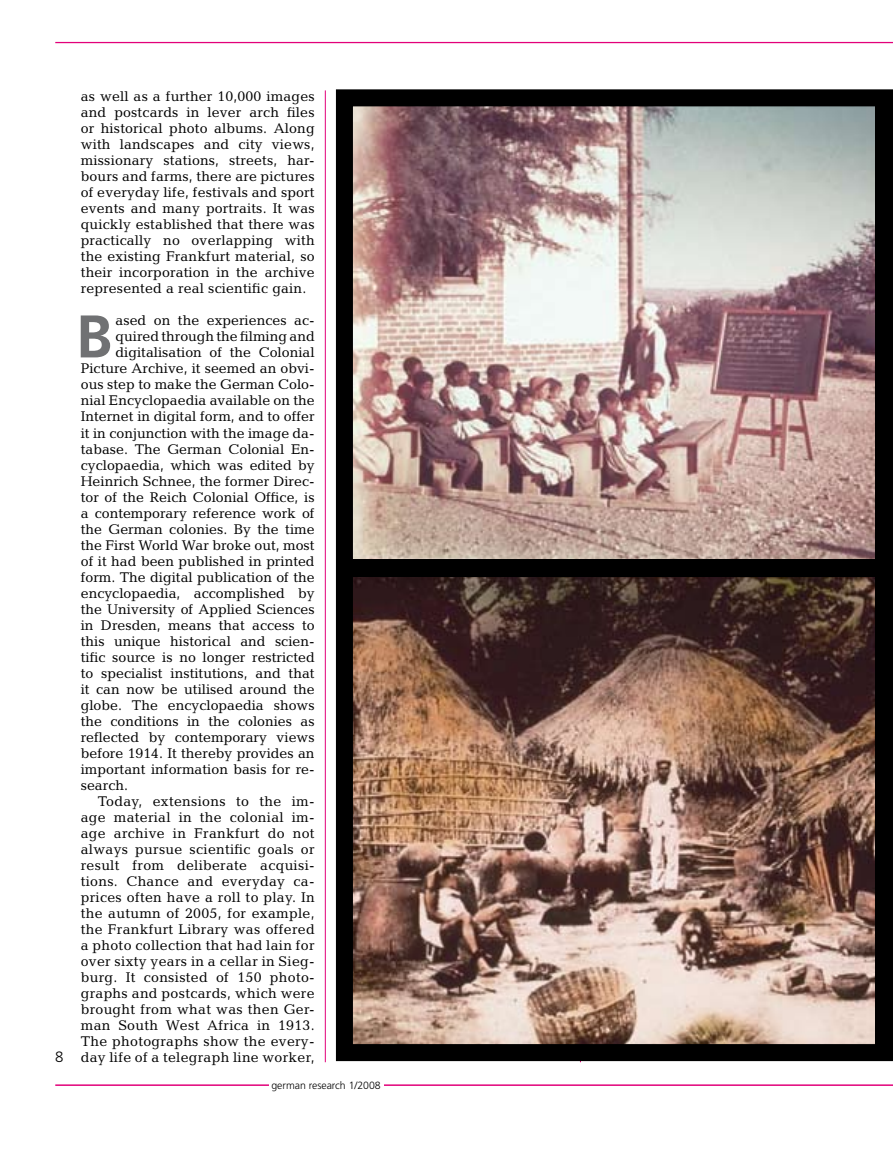
<style>
.page{position:relative;width:893px;height:1149px;background:#fff}
.page>*{position:absolute;margin:0;border:0;box-sizing:border-box;transform-origin:0 0}
.t1{font:700 60px "Frutiger LT Std";color:#707173}
.t2{font:300 15px "Frutiger LT Std";color:#000}
.t3{font:14.1px/16px "Candida Std";color:#000;text-align:justify}
.t4{font:14.1px "Candida Std";letter-spacing:.02em;color:#000}
.t5{font:300 10.5px "Frutiger LT Std";color:#000}
</style>
<div class="page">
<hr style="left:325px;top:90px;width:1px;height:971px;background:#e2007a">
<hr style="left:580px;top:90px;width:1px;height:971px;background:#e2007a">
<hr style="left:55px;top:1084px;width:838px;height:1px;background:#e2007a">
<hr style="left:55px;top:42px;width:838px;height:1px;background:#e2007a">
<div style="left:269px;top:1074px;width:114px;height:20px;background:#fff"></div>
<img style="left:336px;top:89px;width:557px;height:971px">
<p class="t2" style="left:55px;top:1047px;width:10px">8</p>
<p class="t3" style="left:81px;top:88px;width:235px">as well as a further 10,000 images and postcards in lever arch files or historical photo albums. Along with landscapes and city views, missionary stations, streets, har&shy;bours and farms, there are pictures of everyday life, festivals and sport events and many portraits. It was quickly established that there was practically no overlapping with the existing Frankfurt material, so their incorporation in the archive represented a real scientific gain.</p>
<h1 class="t1" style="left:76px;top:301px;width:38px">B</h1>
<p class="t3" style="left:116px;top:312px;width:201px">ased on the experiences ac-</p>
<p class="t3" style="left:116px;top:328px;width:201px">quired through the filming and</p>
<p class="t3" style="left:116px;top:344px;width:201px">digitalisation of the Colonial</p>
<p class="t3" style="left:81px;top:360px;width:235px">Picture Archive, it seemed an obvi-</p>
<p class="t3" style="left:81px;top:376px;width:235px">ous step to make the German Colo-</p>
<p class="t3" style="left:81px;top:392px;width:235px">nial Encyclopaedia available on the</p>
<p class="t3" style="left:81px;top:408px;width:235px">Internet in digital form, and to offer</p>
<p class="t3" style="left:81px;top:424px;width:235px">it in conjunction with the image da-</p>
<p class="t3" style="left:81px;top:440px;width:235px">tabase. The German Colonial En-</p>
<p class="t3" style="left:81px;top:456px;width:235px">cyclopaedia, which was edited by</p>
<p class="t3" style="left:81px;top:472px;width:235px">Heinrich Schnee, the former Direc-</p>
<p class="t3" style="left:81px;top:488px;width:235px">tor of the Reich Colonial Office, is</p>
<p class="t3" style="left:81px;top:504px;width:235px">a contemporary reference work of</p>
<p class="t3" style="left:81px;top:520px;width:235px">the German colonies. By the time</p>
<p class="t3" style="left:81px;top:536px;width:235px">the First World War broke out, most</p>
<p class="t3" style="left:81px;top:552px;width:235px">of it had been published in printed</p>
<p class="t3" style="left:81px;top:568px;width:235px">form. The digital publication of the</p>
<p class="t3" style="left:81px;top:584px;width:235px">encyclopaedia, accomplished by</p>
<p class="t3" style="left:81px;top:600px;width:235px">the University of Applied Sciences</p>
<p class="t3" style="left:81px;top:616px;width:235px">in Dresden, means that access to</p>
<p class="t3" style="left:81px;top:632px;width:235px">this unique historical and scien-</p>
<p class="t3" style="left:81px;top:648px;width:235px">tific source is no longer restricted</p>
<p class="t3" style="left:81px;top:664px;width:235px">to specialist institutions, and that</p>
<p class="t3" style="left:81px;top:680px;width:235px">it can now be utilised around the</p>
<p class="t3" style="left:81px;top:696px;width:235px">globe. The encyclopaedia shows</p>
<p class="t3" style="left:81px;top:712px;width:235px">the conditions in the colonies as</p>
<p class="t3" style="left:81px;top:728px;width:235px">reflected by contemporary views</p>
<p class="t3" style="left:81px;top:744px;width:235px">before 1914. It thereby provides an</p>
<p class="t3" style="left:81px;top:760px;width:235px">important information basis for re-</p>
<p class="t3" style="left:81px;top:776px;width:49px">search.</p>
<p class="t4" style="left:98px;top:792px;width:218px">Today, extensions to the im-</p>
<p class="t4" style="left:81px;top:808px;width:235px">age material in the colonial im-</p>
<p class="t4" style="left:81px;top:824px;width:235px">age archive in Frankfurt do not</p>
<p class="t4" style="left:81px;top:840px;width:235px">always pursue scientific goals or</p>
<p class="t4" style="left:81px;top:856px;width:235px">result from deliberate acquisi-</p>
<p class="t4" style="left:81px;top:872px;width:235px">tions. Chance and everyday ca-</p>
<p class="t4" style="left:81px;top:888px;width:235px">prices often have a roll to play. In</p>
<p class="t4" style="left:81px;top:904px;width:235px">the autumn of 2005, for example,</p>
<p class="t4" style="left:81px;top:920px;width:235px">the Frankfurt Library was offered</p>
<p class="t4" style="left:81px;top:936px;width:235px">a photo collection that had lain for</p>
<p class="t4" style="left:81px;top:952px;width:235px">over sixty years in a cellar in Sieg-</p>
<p class="t4" style="left:81px;top:968px;width:235px">burg. It consisted of 150 photo-</p>
<p class="t4" style="left:81px;top:984px;width:235px">graphs and postcards, which were</p>
<p class="t4" style="left:81px;top:1000px;width:235px">brought from what was then Ger-</p>
<p class="t4" style="left:81px;top:1016px;width:235px">man South West Africa in 1913.</p>
<p class="t4" style="left:81px;top:1032px;width:235px">The photographs show the every-</p>
<p class="t4" style="left:81px;top:1048px;width:235px">day life of a telegraph line worker,</p>
<p class="t5" style="left:271px;top:1079px;width:111px">german research 1/2008</p>
</div>
